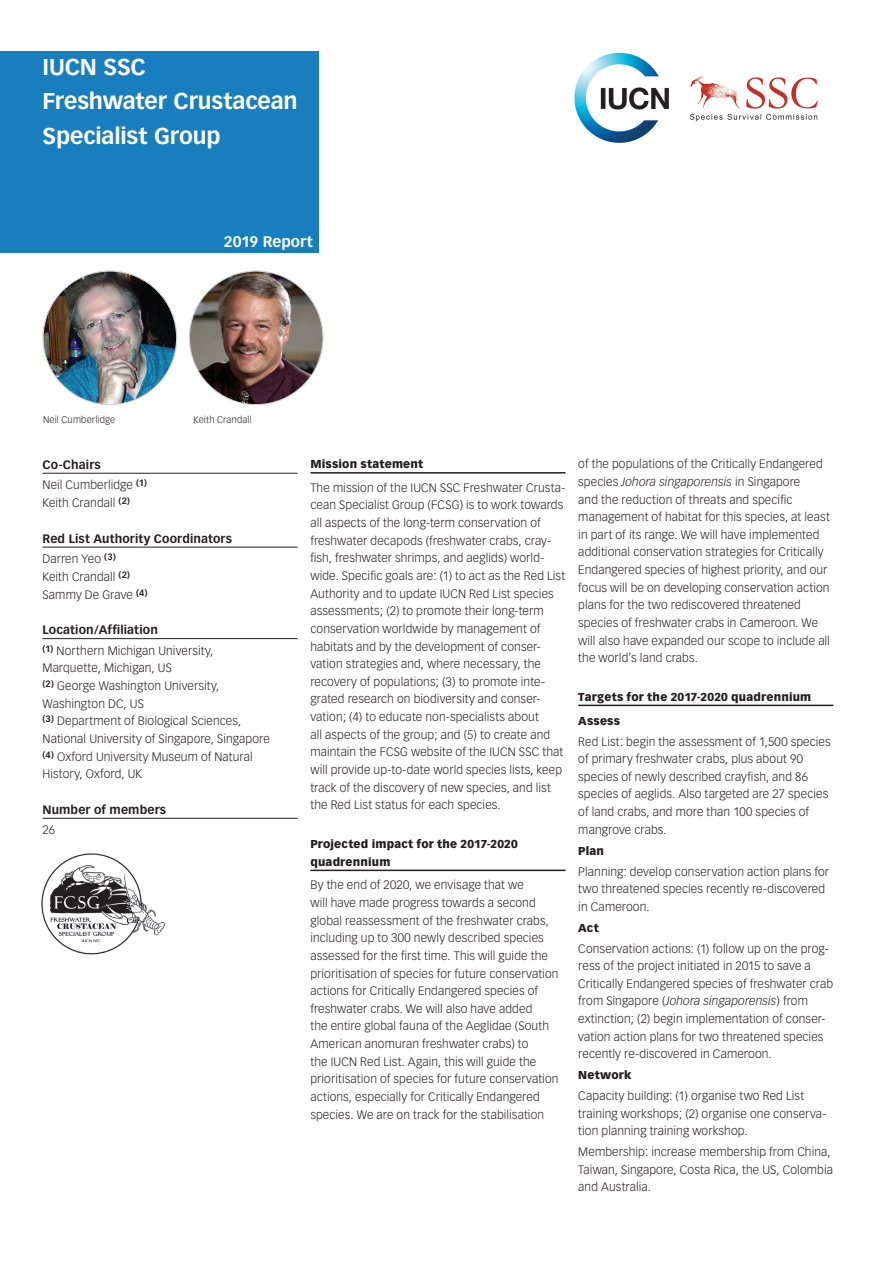
<style>
.page{position:relative;width:893px;height:1263px;background:#fff}
.page>*{position:absolute;margin:0;border:0;box-sizing:border-box;transform-origin:0 0}
.t1{font:700 22.5px/34.5px "Vectora LH";letter-spacing:-.005em;color:#fff}
.t2{font:700 15px "Vectora LH";color:#fff}
.t3{font:300 12px/17.7px "Vectora LH";letter-spacing:.01em;color:#231f20}
.t4{font:700 12px/20.7px "Vectora LH";letter-spacing:.01em;color:#231f20}
.t5{font:900 11.25px/18px "Vectora LH";letter-spacing:.015em;color:#231f20}
.t6{font:300 9.45px "Vectora LH";letter-spacing:.015em;color:#231f20}
.s1{font-weight:700}
.s2{font-weight:300}
.s3{font-style:italic}
</style>
<div class="page">
<hr style="left:310px;top:472px;width:256px;height:2px;background:#231f20">
<hr style="left:310px;top:870px;width:256px;height:1px;background:#231f20">
<hr style="left:578px;top:705px;width:255px;height:1px;background:#231f20">
<div style="left:0;top:51px;width:319px;height:202px;background:#197ebe"></div>
<img style="left:43px;top:271px;width:134px;height:134px;border-radius:67px">
<img style="left:189px;top:271px;width:134px;height:134px;border-radius:67px">
<img style="left:574px;top:52px;width:244px;height:91px">
<hr style="left:43px;top:473px;width:255px;height:1px;background:#231f20">
<hr style="left:43px;top:547px;width:255px;height:1px;background:#231f20">
<hr style="left:43px;top:638px;width:255px;height:1px;background:#231f20">
<hr style="left:43px;top:818px;width:255px;height:1px;background:#231f20">
<img style="left:41px;top:853px;width:125px;height:102px">
<h1 class="t1" style="left:43px;top:50px;width:257px">IUCN SSC<br>Freshwater Crustacean<br>Specialist Group</h1>
<p class="t2" style="left:224px;top:232px;width:90px">2019 Report</p>
<p class="t6" style="left:43px;top:414px;width:74px">Neil Cumberlidge</p>
<p class="t6" style="left:194px;top:414px;width:60px">Keith Crandall</p>
<p class="t3" style="left:43px;top:454px;width:106px;line-height:20.7px"><span class="s1">Co-Chairs<br></span>Neil Cumberlidge <sup>(1)</sup></p>
<p class="t3" style="left:43px;top:494px;width:89px">Keith Crandall <sup>(2)</sup></p>
<p class="t4" style="left:43px;top:528px;width:191px">Red List Authority Coordinators<br><span class="s2">Darren Yeo</span> <sup>(3)</sup></p>
<p class="t3" style="left:43px;top:568px;width:107px">Keith Crandall <sup>(2)<br></sup>Sammy De Grave <sup>(4)</sup></p>
<p class="t3" style="left:43px;top:620px;width:172px;line-height:20.7px"><span class="s1">Location/Affiliation<br></span><sup>(1)</sup> Northern Michigan University,</p>
<p class="t3" style="left:43px;top:659px;width:229px">Marquette, Michigan, US<br><sup>(2)</sup> George Washington University,<br>Washington DC, US<br><sup>(3)</sup> Department of Biological Sciences,<br>National University of Singapore, Singapore <sup>(4)</sup> Oxford University Museum of Natural<br>History, Oxford, UK</p>
<p class="t4" style="left:43px;top:799px;width:125px">Number of members</p>
<p class="t3" style="left:43px;top:821px;width:14px">26</p>
<p class="t5" style="left:310px;top:455px;width:114px">Mission statement</p>
<p class="t3" style="left:310px;top:479px;width:256px">The mission of the IUCN SSC Freshwater Crusta&shy;cean Specialist Group (FCSG) is to work towards all aspects of the long-term conservation of freshwater decapods (freshwater crabs, cray&shy;fish, freshwater shrimps, and aeglids) world&shy;wide. Specific goals are: (1) to act as the Red List Authority and to update IUCN Red List species assessments; (2) to promote their long-term conservation worldwide by management of habitats and by the development of conser&shy;vation strategies and, where necessary, the recovery of populations; (3) to promote inte&shy;grated research on biodiversity and conser&shy;vation; (4) to educate non-specialists about<br>all aspects of the group; and (5) to create and maintain the FCSG website of the IUCN SSC that will provide up-to-date world species lists, keep track of the discovery of new species, and list the Red List status for each species.</p>
<p class="t5" style="left:310px;top:835px;width:209px">Projected impact for the 2017-2020 quadrennium</p>
<p class="t3" style="left:310px;top:876px;width:250px">By the end of 2020, we envisage that we<br>will have made progress towards a second global reassessment of the freshwater crabs, including up to 300 newly described species assessed for the first time. This will guide the prioritisation of species for future conservation actions for Critically Endangered species of freshwater crabs. We will also have added<br>the entire global fauna of the Aeglidae (South American anomuran freshwater crabs) to<br>the IUCN Red List. Again, this will guide the prioritisation of species for future conservation actions, especially for Critically Endangered species. We are on track for the stabilisation</p>
<p class="t3" style="left:578px;top:455px;width:253px">of the populations of the Critically Endangered species <span class="s3">Johora singaporensis</span> in Singapore<br>and the reduction of threats and specific management of habitat for this species, at least in part of its range. We will have implemented additional conservation strategies for Critically Endangered species of highest priority, and our focus will be on developing conservation action plans for the two rediscovered threatened species of freshwater crabs in Cameroon. We will also have expanded our scope to include all the world’s land crabs.</p>
<p class="t5" style="left:578px;top:685px;width:234px;line-height:24.2px">Targets for the 2017-2020 quadrennium<br>Assess</p>
<p class="t3" style="left:578px;top:733px;width:254px">Red List: begin the assessment of 1,500 species of primary freshwater crabs, plus about 90 species of newly described crayfish, and 86 species of aeglids. Also targeted are 27 species of land crabs, and more than 100 species of mangrove crabs.</p>
<p class="t5" style="left:578px;top:842px;width:27px">Plan</p>
<p class="t3" style="left:578px;top:862px;width:252px">Planning: develop conservation action plans for two threatened species recently re-discovered in Cameroon.</p>
<p class="t5" style="left:578px;top:919px;width:22px">Act</p>
<p class="t3" style="left:578px;top:939px;width:256px">Conservation actions: (1) follow up on the prog&shy;ress of the project initiated in 2015 to save a Critically Endangered species of freshwater crab from Singapore (<span class="s3">Johora singaporensis</span>) from extinction; (2) begin implementation of conser&shy;vation action plans for two threatened species recently re-discovered in Cameroon.</p>
<p class="t5" style="left:578px;top:1066px;width:55px">Network</p>
<p class="t3" style="left:578px;top:1087px;width:249px">Capacity building: (1) organise two Red List training workshops; (2) organise one conserva&shy;tion planning training workshop.</p>
<p class="t3" style="left:578px;top:1143px;width:256px">Membership: increase membership from China,<br>Taiwan, Singapore, Costa Rica, the US, Colombia and Australia.</p>
</div>
